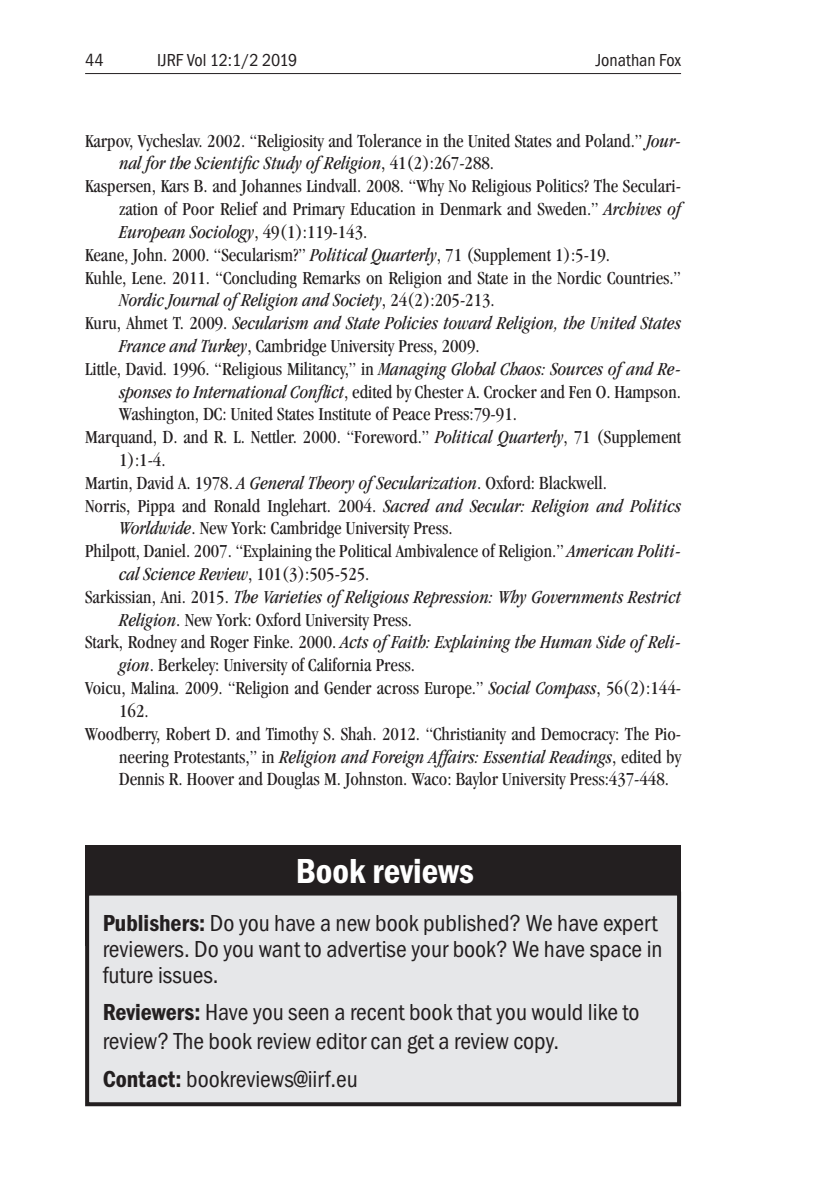
<style>
.page{position:relative;width:840px;height:1191px;background:#fff}
.page>*{position:absolute;margin:0;border:0;box-sizing:border-box;transform-origin:0 0}
.Main_Subheader{font:600 condensed 36px "Franklin Gothic Itc T";color:#fff}
.Main_Subheader-2{font:condensed 24px/26px "Franklin Gothic Itc T";color:#231f20}
.Hanging_Indent{font:condensed 19px/22.8px "Garamond";color:#231f20}
.Hanging_Indent-2{font:italic condensed 19px/22.8px "Garamond";color:#231f20}
.t1{font:condensed 18px "Franklin Gothic Itc T";color:#231f20}
.s1{font-style:italic}
.s2{font-style:normal}
.s3{font-weight:600}
</style>
<div class="page">
<hr style="left:85px;top:73px;width:595px;height:1px;background:#231f20">
<div style="left:85px;top:845px;width:595px;height:101px;background:#231f20"></div>
<div style="left:87px;top:893px;width:591px;height:211px;background:#e6e7e9"></div>
<div style="left:85px;top:891px;width:595px;height:215px;border:4px solid #231f20"></div>
<p class="t1" style="left:85px;top:50px;width:20px">44</p>
<p class="t1" style="left:157px;top:50px;width:142px">IJRF Vol 12:1/2 2019</p>
<p class="t1" style="left:595px;top:50px;width:87px">Jonathan Fox</p>
<p class="Hanging_Indent" style="left:119px;top:129px;width:563px;text-indent:-34px">Karpov, Vycheslav. 2002. “Religiosity and Tolerance in the United States and Poland.” <span class="s1">Jour&shy;nal for the Scientific Study of Religion</span>, 41(2):267-288.</p>
<p class="Hanging_Indent" style="left:119px;top:175px;width:563px;text-align:justify;text-indent:-34px">Kaspersen, Kars B. and Johannes Lindvall. 2008. “Why No Religious Politics? The Seculari&shy;zation of Poor Relief and Primary Education in Denmark and Sweden.” <span class="s1">Archives of European Sociology</span>, 49(1):119-143.</p>
<p class="Hanging_Indent" style="left:85px;top:243px;width:526px">Keane, John. 2000. “Secularism?” <span class="s1">Political Quarterly</span>, 71 (Supplement 1):5-19.</p>
<p class="Hanging_Indent" style="left:119px;top:266px;width:563px;text-indent:-34px">Kuhle, Lene. 2011. “Concluding Remarks on Religion and State in the Nordic Countries.”<br><span class="s1">Nordic Journal of Religion and Society</span>, 24(2):205-213.</p>
<p class="Hanging_Indent-2" style="left:119px;top:312px;width:563px;text-indent:-34px"><span class="s2">Kuru, Ahmet T. 2009.</span> Secularism and State Policies toward Religion, the United States<br>France and Turkey<span class="s2">, Cambridge University Press, 2009.</span></p>
<p class="Hanging_Indent" style="left:119px;top:357px;width:563px;text-align:justify;text-indent:-34px">Little, David. 1996. “Religious Militancy,” in <span class="s1">Managing Global Chaos: Sources of and Re&shy;sponses to International Conflict</span>, edited by Chester A. Crocker and Fen O. Hampson.<br>Washington, DC: United States Institute of Peace Press:79-91.</p>
<p class="Hanging_Indent" style="left:119px;top:425px;width:563px;text-indent:-34px">Marquand, D. and R. L. Nettler. 2000. “Foreword.” <span class="s1">Political Quarterly</span>, 71 (Supplement<br>1):1-4.</p>
<p class="Hanging_Indent" style="left:85px;top:471px;width:523px">Martin, David A. 1978. <span class="s1">A General Theory of Secularization</span>. Oxford: Blackwell.</p>
<p class="Hanging_Indent" style="left:119px;top:494px;width:563px;text-indent:-34px">Norris, Pippa and Ronald Inglehart. 2004. <span class="s1">Sacred and Secular: Religion and Politics<br>Worldwide</span>. New York: Cambridge University Press.</p>
<p class="Hanging_Indent" style="left:119px;top:539px;width:563px;text-indent:-34px">Philpott, Daniel. 2007. “Explaining the Political Ambivalence of Religion.” <span class="s1">American Politi&shy;cal Science Review</span>, 101(3):505-525.</p>
<p class="Hanging_Indent-2" style="left:119px;top:585px;width:563px;text-indent:-34px"><span class="s2">Sarkissian, Ani. 2015.</span> The Varieties of Religious Repression: Why Governments Restrict<br>Religion<span class="s2">. New York: Oxford University Press.</span></p>
<p class="Hanging_Indent" style="left:119px;top:631px;width:563px;text-indent:-34px">Stark, Rodney and Roger Finke. 2000. <span class="s1">Acts of Faith: Explaining the Human Side of Reli&shy;gion</span>. Berkeley: University of California Press.</p>
<p class="Hanging_Indent" style="left:119px;top:676px;width:563px;text-indent:-34px">Voicu, Malina. 2009. “Religion and Gender across Europe.” <span class="s1">Social Compass</span>, 56(2):144-<br>162.</p>
<p class="Hanging_Indent" style="left:119px;top:722px;width:563px;text-align:justify;text-indent:-34px">Woodberry, Robert D. and Timothy S. Shah. 2012. “Christianity and Democracy: The Pio&shy;neering Protestants,” in <span class="s1">Religion and Foreign Affairs: Essential Readings</span>, edited by Dennis R. Hoover and Douglas M. Johnston. Waco: Baylor University Press:437-448.</p>
<p class="Main_Subheader" style="left:295px;top:851px;width:180px">Book reviews</p>
<p class="Main_Subheader-2" style="left:103px;top:909px;width:561px"><span class="s3">Publishers:</span> Do you have a new book published? We have expert reviewers. Do you want to advertise your book? We have space in future issues.</p>
<p class="Main_Subheader-2" style="left:103px;top:997px;width:538px;line-height:28.8px"><span class="s3">Reviewers:</span> Have you seen a recent book that you would like to review? The book review editor can get a review copy.</p>
<p class="Main_Subheader-2" style="left:103px;top:1065px;width:256px"><span class="s3">Contact:</span> bookreviews@iirf.eu</p>
</div>
